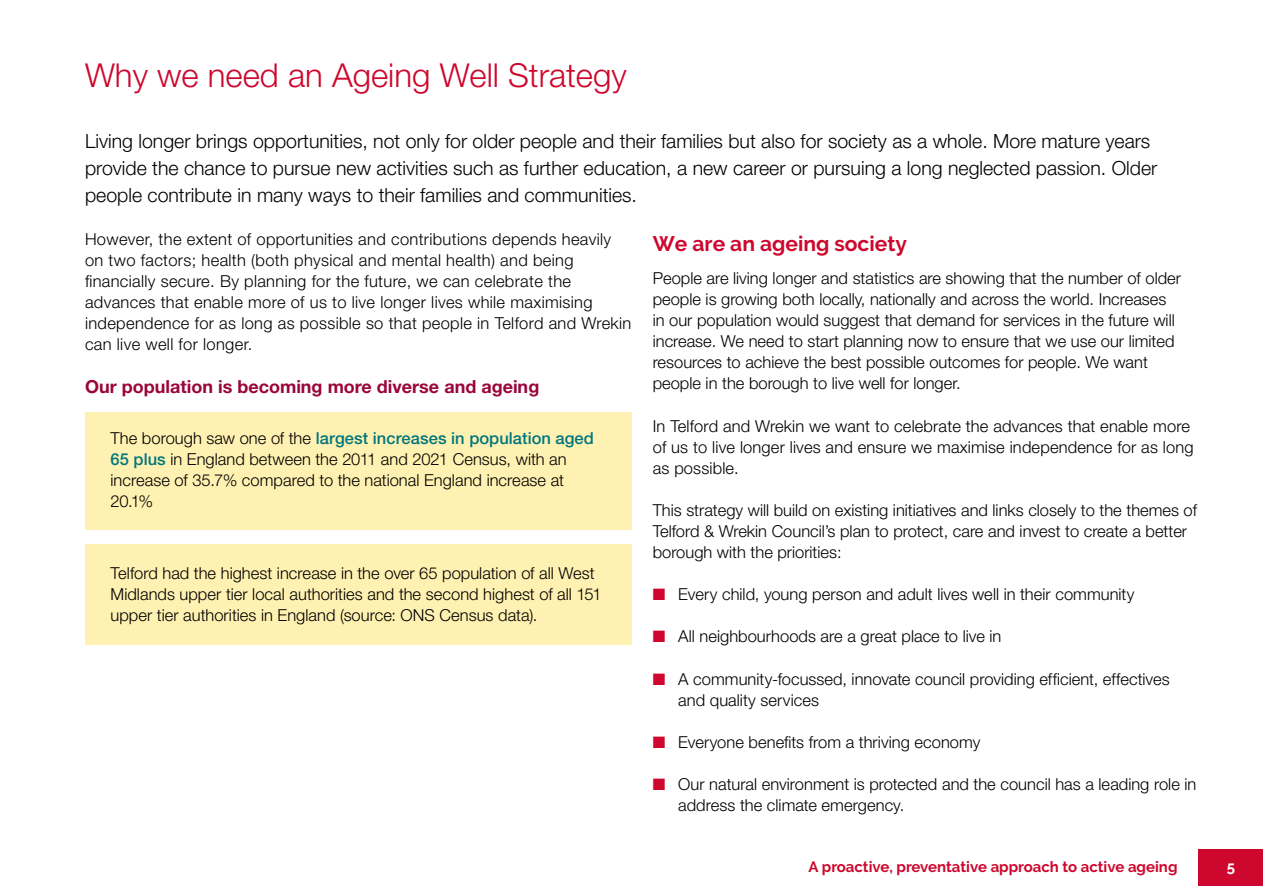
<style>
.page{position:relative;width:1263px;height:893px;background:#fff}
.page>*{position:absolute;margin:0;border:0;box-sizing:border-box;transform-origin:0 0}
.TWC_Section_Heading{font:300 33px "Helvetica Neue LT Std";color:#cd072d}
.TWC_sub_heading{font:700 21px "Raleway";color:#cd072d}
.TWC_Intro_paragraph{font:300 19.5px/27px "Helvetica Neue LT Std";color:#000}
.TWC_minor_heading{font:700 18px "Helvetica Neue LT Std";color:#9a053a}
.TWC_Body_text{font:300 16.5px/21px "Helvetica Neue LT Std";color:#000}
.TWC_inset_text{font:300 16.5px/21px "Helvetica Neue LT Std";color:#000}
.TWC_Body_text-2{font:300 16.5px/21px "Helvetica Neue LT Std";letter-spacing:.02em;color:#000}
.t1{font:700 15px "Raleway";color:#cd072d}
.t2{font:700 15px "Raleway";color:#fff}
.s1{font-weight:500;color:#00767d}
.s2{color:#cd072d}
</style>
<div class="page">
<div style="left:1199px;top:849px;width:64px;height:37px;background:#cd072d"></div>
<div style="left:85px;top:412px;width:546px;height:118px;background:#fff1b1"></div>
<div style="left:85px;top:544px;width:546px;height:101px;background:#fff1b1"></div>
<p class="TWC_Section_Heading" style="left:85px;top:55px;width:543px">Why we need an Ageing Well Strategy</p>
<p class="TWC_Intro_paragraph" style="left:85px;top:128px;width:1074px">Living longer brings opportunities, not only for older people and their families but also for society as a whole. More mature years provide the chance to pursue new activities such as further education, a new career or pursuing a long neglected passion. Older people contribute in many ways to their families and communities.</p>
<p class="TWC_Body_text-2" style="left:85px;top:228px;width:548px">However, the extent of opportunities and contributions depends heavily on two factors; health (both physical and mental health) and being financially secure. By planning for the future, we can celebrate the advances that enable more of us to live longer lives while maximising independence for as long as possible so that people in Telford and Wrekin can live well for longer.</p>
<p class="TWC_minor_heading" style="left:85px;top:376px;width:456px">Our population is becoming more diverse and ageing</p>
<p class="TWC_inset_text" style="left:111px;top:427px;width:485px">The borough saw one of the <span class="s1">largest increases in population aged 65 plus</span> in England between the 2011 and 2021 Census, with an increase of 35.7% compared to the national England increase at 20.1%</p>
<p class="TWC_sub_heading" style="left:653px;top:231px;width:256px">We are an ageing society</p>
<p class="TWC_Body_text" style="left:653px;top:268px;width:530px">People are living longer and statistics are showing that the number of older people is growing both locally, nationally and across the world. Increases in our population would suggest that demand for services in the future will increase. We need to start planning now to ensure that we use our limited resources to achieve the best possible outcomes for people. We want people in the borough to live well for longer.</p>
<p class="TWC_Body_text" style="left:653px;top:415px;width:542px">In Telford and Wrekin we want to celebrate the advances that enable more of us to live longer lives and ensure we maximise independence for as long as possible.</p>
<p class="TWC_Body_text" style="left:653px;top:499px;width:546px">This strategy will build on existing initiatives and links closely to the themes of<br>Telford &amp; Wrekin Council’s plan to protect, care and invest to create a better borough with the priorities:</p>
<p class="TWC_Body_text" style="left:653px;top:583px;width:483px"><span class="s2">■</span> Every child, young person and adult lives well in their community</p>
<p class="TWC_Body_text" style="left:653px;top:626px;width:350px"><span class="s2">■</span> All neighbourhoods are a great place to live in</p>
<p class="TWC_Body_text" style="left:678px;top:668px;width:493px;text-indent:-26px"><span class="s2">■</span> A community-focussed, innovate council providing efficient, effectives and quality services</p>
<p class="TWC_Body_text" style="left:653px;top:731px;width:329px"><span class="s2">■</span> Everyone benefits from a thriving economy</p>
<p class="TWC_Body_text" style="left:678px;top:773px;width:520px;text-indent:-26px"><span class="s2">■</span> Our natural environment is protected and the council has a leading role in address the climate emergency.</p>
<p class="TWC_inset_text" style="left:111px;top:562px;width:493px">Telford had the highest increase in the over 65 population of all West<br>Midlands upper tier local authorities and the second highest of all 151 upper tier authorities in England (source: ONS Census data).</p>
<p class="t1" style="left:809px;top:858px;width:370px">A proactive, preventative approach to active ageing</p>
<p class="t2" style="left:1227px;top:858px;width:10px">5</p>
</div>
